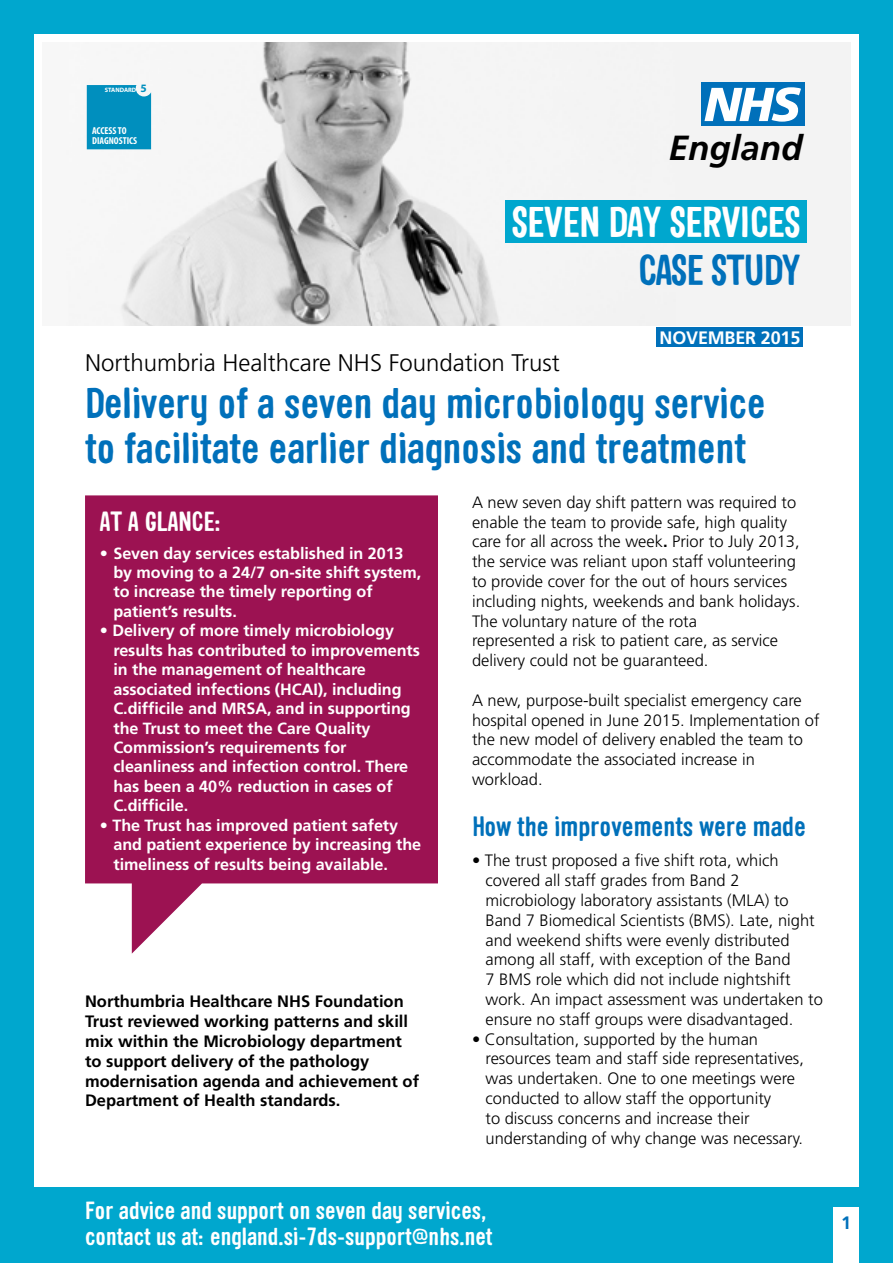
<style>
.page{position:relative;width:893px;height:1263px;background:#00a7ce}
.page>*{position:absolute;margin:0;border:0;box-sizing:border-box;transform-origin:0 0}
.t1{font:700 42px/45px "Sini";color:#0070ba}
.t2{font:700 42px "Sini";letter-spacing:-.01em;color:#fff}
.t3{font:700 42px "Sini";letter-spacing:-.02em;color:#0070ba}
.t4{font:italic 700 34.8px "Frutiger";color:#000}
.t5{font:700 27px "Sini";color:#0070ba}
.t6{font:700 27px "Sini";color:#fff}
.t7{font:700 24px "Sini";color:#fff}
.t8{font:300 24px "Frutiger";color:#000}
.t9{font:700 18px "Frutiger";letter-spacing:-.01em;color:#fff}
.t10{font:700 18px "Frutiger";color:#0070ba}
.t11{font:300 16.5px/19.8px "Frutiger";color:#000}
.t12{font:700 16.5px/19.8px "Frutiger";color:#000}
.t13{font:700 16.2px/19.5px "Frutiger";letter-spacing:-.005em;color:#fff}
.t14{font:700 11.4px "Myriad Pro";color:#008fbe}
.t15{font:700 condensed 10.05px/9.4px "Myriad Pro";color:#fff}
.t16{font:700 6.3px "Myriad Pro";color:#fff}
.s1{font-weight:700}
</style>
<div class="page">
<div style="left:34px;top:34px;width:825px;height:1152px;background:#fff"></div>
<img style="left:86px;top:43px;width:764px;height:282px">
<div style="left:701px;top:83px;width:103px;height:43px;background:#0070ba"></div>
<svg style="left:704px;top:87px;width:97px;height:35px"></svg>
<div style="left:657px;top:327px;width:146px;height:20px;background:#0070ba"></div>
<div style="left:833px;top:1208px;width:26px;height:55px;background:#fff"></div>
<div style="left:505px;top:201px;width:301px;height:42px;background:#00a7ce"></div>
<svg style="left:85px;top:495px;width:353px;height:459px;fill:#9c1252"></svg>
<div style="left:87px;top:85px;width:64px;height:64px;background:#008fbe"></div>
<p class="t14" style="left:140px;top:81px;width:8px">5</p>
<p class="t16" style="left:105px;top:86px;width:33px">STANDARD</p>
<p class="t15" style="left:92px;top:126px;width:47px">ACCESS TO<br>DIAGNOSTICS</p>
<p class="t4" style="left:669px;top:128px;width:135px">England</p>
<p class="t2" style="left:512px;top:196px;width:290px">SEVEN DAY SERVICES</p>
<p class="t3" style="left:638px;top:243px;width:164px">CASE STUDY</p>
<p class="t9" style="left:659px;top:327px;width:142px">NOVEMBER 2015</p>
<p class="t8" style="left:85px;top:349px;width:476px">Northumbria Healthcare NHS Foundation Trust</p>
<p class="t1" style="left:85px;top:380px;width:682px">Delivery of a seven day microbiology service to facilitate earlier diagnosis and treatment</p>
<p class="t6" style="left:100px;top:504px;width:130px">AT A GLANCE:</p>
<p class="t13" style="left:113px;top:543px;width:309px;text-indent:-14px">• Seven day services established in 2013 by moving to a 24/7 on-site shift system, to increase the timely reporting of patient’s results.</p>
<p class="t13" style="left:113px;top:621px;width:308px;text-indent:-13px">• Delivery of more timely microbiology results has contributed to improvements in the management of healthcare associated infections (HCAI), including C.difficile and MRSA, and in supporting the Trust to meet the Care Quality Commission’s requirements for cleanliness and infection control. There has been a 40% reduction in cases of C.difficile.</p>
<p class="t13" style="left:113px;top:815px;width:309px;text-indent:-13px">• The Trust has improved patient safety and patient experience by increasing the timeliness of results being available.</p>
<p class="t12" style="left:85px;top:992px;width:336px">Northumbria Healthcare NHS Foundation Trust reviewed working patterns and skill mix within the Microbiology department to support delivery of the pathology modernisation agenda and achievement of Department of Health standards.</p>
<p class="t11" style="left:472px;top:492px;width:330px">A new seven day shift pattern was required to enable the team to provide safe, high quality care for all across the week<span class="s1">.</span> Prior to July 2013, the service was reliant upon staff volunteering to provide cover for the out of hours services including nights, weekends and bank holidays.<br>The voluntary nature of the rota</p>
<p class="t11" style="left:472px;top:631px;width:308px">represented a risk to patient care, as service delivery could not be guaranteed.</p>
<p class="t11" style="left:472px;top:690px;width:331px">A new, purpose-built specialist emergency care</p>
<p class="t11" style="left:472px;top:710px;width:349px">hospital opened in June 2015. Implementation of the new model of delivery enabled the team to</p>
<p class="t11" style="left:472px;top:750px;width:284px">accommodate the associated increase in workload.</p>
<p class="t5" style="left:472px;top:809px;width:335px">How the improvements were made</p>
<p class="t11" style="left:485px;top:851px;width:339px;text-indent:-13px">• The trust proposed a five shift rota, which covered all staff grades from Band 2 microbiology laboratory assistants (MLA) to Band 7 Biomedical Scientists (BMS). Late, night and weekend shifts were evenly distributed among all staff, with exception of the Band<br>7 BMS role which did not include nightshift work. An impact assessment was undertaken to ensure no staff groups were disadvantaged.</p>
<p class="t11" style="left:485px;top:1029px;width:320px;text-indent:-13px">• Consultation, supported by the human resources team and staff side representatives, was undertaken. One to one meetings were conducted to allow staff the opportunity<br>to discuss concerns and increase their understanding of why change was necessary.</p>
<p class="t7" style="left:85px;top:1196px;width:403px">For advice and support on seven day services,</p>
<p class="t7" style="left:85px;top:1221px;width:409px">contact us at:england.si-7ds-support@nhs.net</p>
<p class="t10" style="left:841px;top:1212px;width:12px">1</p>
</div>
